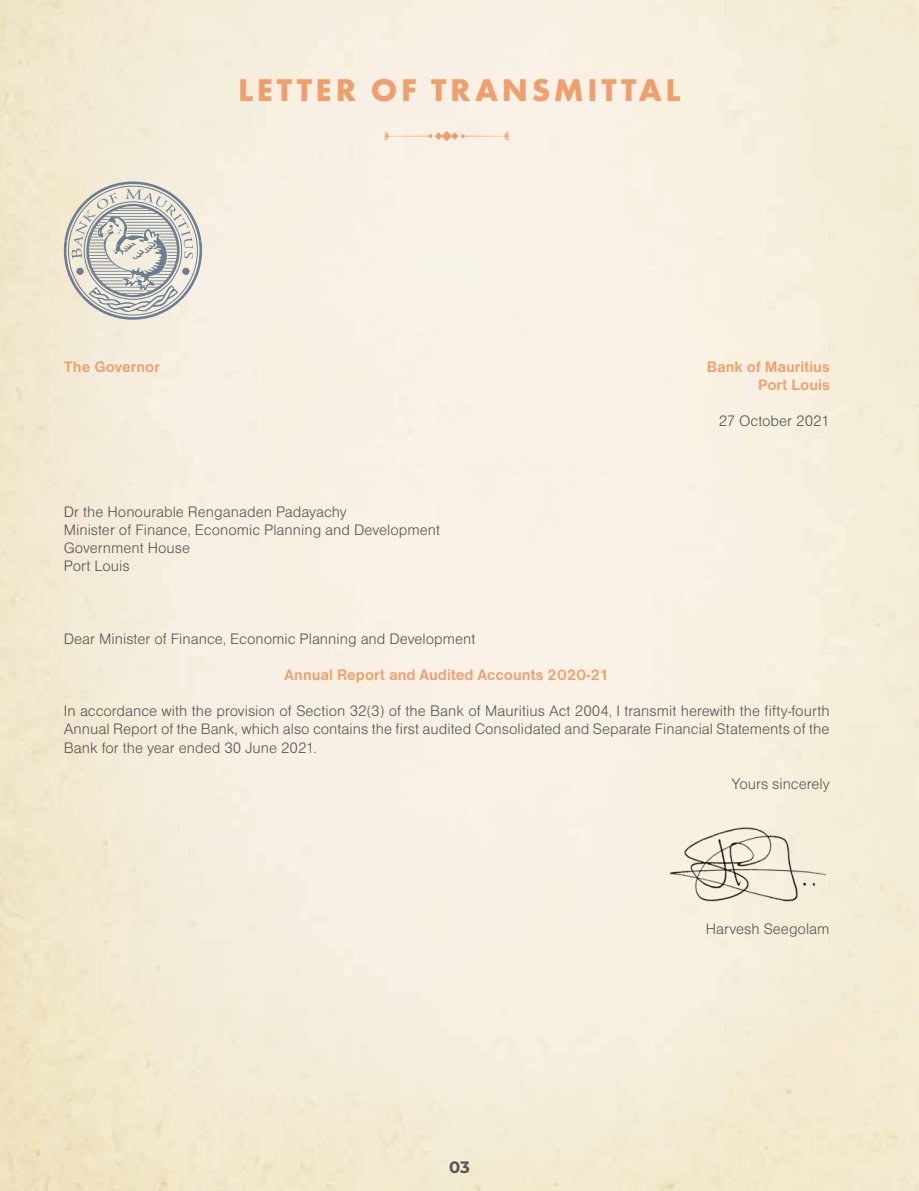
<style>
.page{position:relative;width:919px;height:1191px;background:#fff}
.page>*{position:absolute;margin:0;border:0;box-sizing:border-box;transform-origin:0 0}
.t1{font:700 32.7px "Futura PT";letter-spacing:.11em;color:#f09f6c}
.t2{font:700 16.5px "Montserrat";color:#575756}
.t3{font:15.75px/18.1px "Nimbus Sans DOT Ligh";color:#575756}
.t4{font:700 15.75px/18.1px "Nimbus Sans DOT";color:#f09f6c;text-align:right}
</style>
<div class="page">
<img style="left:650px;top:815px;width:179px;height:100px">
<hr style="left:464px;top:136px;width:40px;height:1px;background:#f09f6c">
<hr style="left:388px;top:136px;width:41px;height:1px;background:#f09f6c">
<svg style="left:428px;top:131px;width:37px;height:10px"></svg>
<svg style="left:504px;top:131px;width:6px;height:10px"></svg>
<svg style="left:383px;top:131px;width:6px;height:10px"></svg>
<svg style="left:64px;top:181px;width:138px;height:139px;background:#cdcdc5"></svg>
<h1 class="t1" style="left:238px;top:69px;width:444px">LETTER OF TRANSMITTAL</h1>
<p class="t4" style="left:64px;top:358px;width:98px">The Governor</p>
<p class="t4" style="left:706px;top:358px;width:124px">Bank of Mauritius<br>Port Louis</p>
<p class="t3" style="left:718px;top:412px;width:112px">27 October 2021</p>
<p class="t3" style="left:64px;top:503px;width:378px">Dr the Honourable Renganaden Padayachy<br>Minister of Finance, Economic Planning and Development<br>Government House<br>Port Louis</p>
<p class="t3" style="left:64px;top:630px;width:413px">Dear Minister of Finance, Economic Planning and Development</p>
<p class="t4" style="left:284px;top:666px;width:326px">Annual Report and Audited Accounts 2020-21</p>
<p class="t3" style="left:64px;top:702px;width:767px;text-align:justify">In accordance with the provision of Section 32(3) of the Bank of Mauritius Act 2004, I transmit herewith the fifty-fourth Annual Report of the Bank, which also contains the first audited Consolidated and Separate Financial Statements of the Bank for the year ended 30 June 2021.</p>
<p class="t3" style="left:731px;top:774px;width:100px">Yours sincerely</p>
<p class="t2" style="left:449px;top:1154px;width:22px">03</p>
<p class="t3" style="left:705px;top:919px;width:125px">Harvesh Seegolam</p>
</div>
